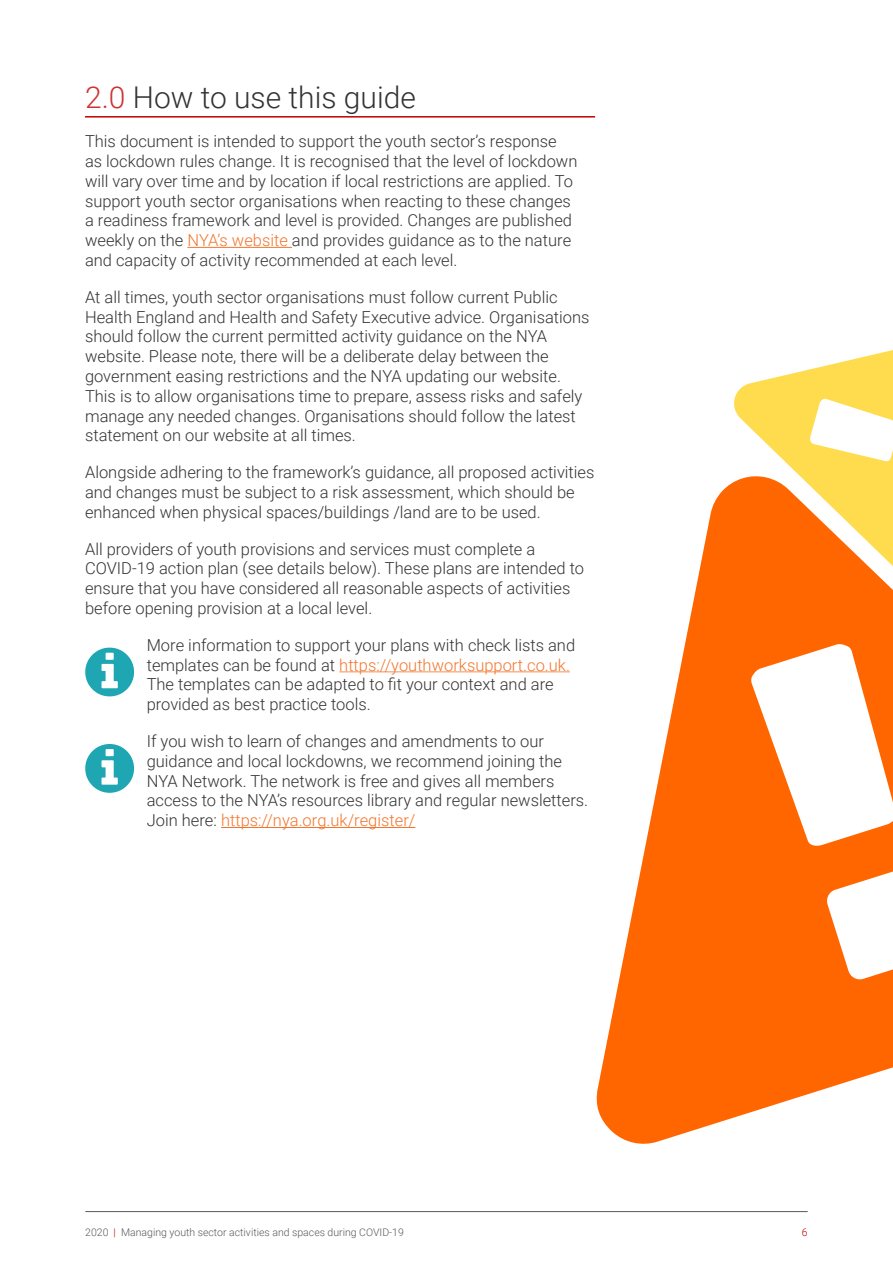
<style>
.page{position:relative;width:893px;height:1263px;background:#fff}
.page>*{position:absolute;margin:0;border:0;box-sizing:border-box;transform-origin:0 0}
.heading_underlined{font:300 30px "Roboto";color:#333}
.Body_text{font:300 16.5px/19.8px "Roboto";color:#333}
.t1{font:300 10.5px "Roboto";color:#57585a}
.t2{font:300 10.5px "Roboto";color:#c00000}
.s1{color:#cd3333}
.s2{color:#f3752d}
.s3{color:#f68f52}
.s4{color:#c00000}
</style>
<div class="page">
<hr style="left:86px;top:1211px;width:721px;height:1px;background:#57585a">
<hr style="left:85px;top:116px;width:510px;height:2px;background:#c00000">
<hr style="left:187px;top:247px;width:105px;height:1px;background:#f3752d">
<hr style="left:339px;top:671px;width:231px;height:1px;background:#f68f52">
<hr style="left:221px;top:827px;width:194px;height:1px;background:#f3752d">
<svg style="left:596px;top:482px;width:297px;height:662px;fill:#f60"></svg>
<svg style="left:734px;top:350px;width:159px;height:257px"></svg>
<p class="heading_underlined" style="left:85px;top:76px;width:332px"><span class="s1">2.0</span> How to use this guide</p>
<p class="Body_text" style="left:85px;top:131px;width:494px">This document is intended to support the youth sector’s response as lockdown rules change. It is recognised that the level of lockdown will vary over time and by location if local restrictions are applied. To support youth sector organisations when reacting to these changes a readiness framework and level is provided. Changes are published weekly on the <span class="s2">NYA’s website</span> and provides guidance as to the nature and capacity of activity recommended at each level.</p>
<p class="Body_text" style="left:85px;top:286px;width:506px">At all times, youth sector organisations must follow current Public Health England and Health and Safety Executive advice. Organisations should follow the current permitted activity guidance on the NYA website. Please note, there will be a deliberate delay between the government easing restrictions and the NYA updating our website.<br>This is to allow organisations time to prepare, assess risks and safely manage any needed changes. Organisations should follow the latest statement on our website at all times.</p>
<p class="Body_text" style="left:85px;top:462px;width:511px">Alongside adhering to the framework’s guidance, all proposed activities and changes must be subject to a risk assessment, which should be enhanced when physical spaces/buildings /land are to be used.</p>
<p class="Body_text" style="left:85px;top:538px;width:501px">All providers of youth provisions and services must complete a COVID-19 action plan (see details below). These plans are intended to ensure that you have considered all reasonable aspects of activities before opening provision at a local level.</p>
<p class="Body_text" style="left:147px;top:634px;width:430px">More information to support your plans with check lists and templates can be found at <span class="s2">https://youthworksupport.co.uk</span><span class="s3">.<br></span>The templates can be adapted to fit your context and are provided as best practice tools.</p>
<p class="Body_text" style="left:147px;top:731px;width:443px">If you wish to learn of changes and amendments to our guidance and local lockdowns, we recommend joining the NYA Network. The network is free and gives all members access to the NYA’s resources library and regular newsletters.<br>Join here: <span class="s2">https://nya.org.uk/register/</span></p>
<p class="t1" style="left:85px;top:1225px;width:320px">2020 <span class="s4">|</span> Managing youth sector activities and spaces during COVID-19</p>
<p class="t2" style="left:802px;top:1225px;width:7px">6</p>
</div>
